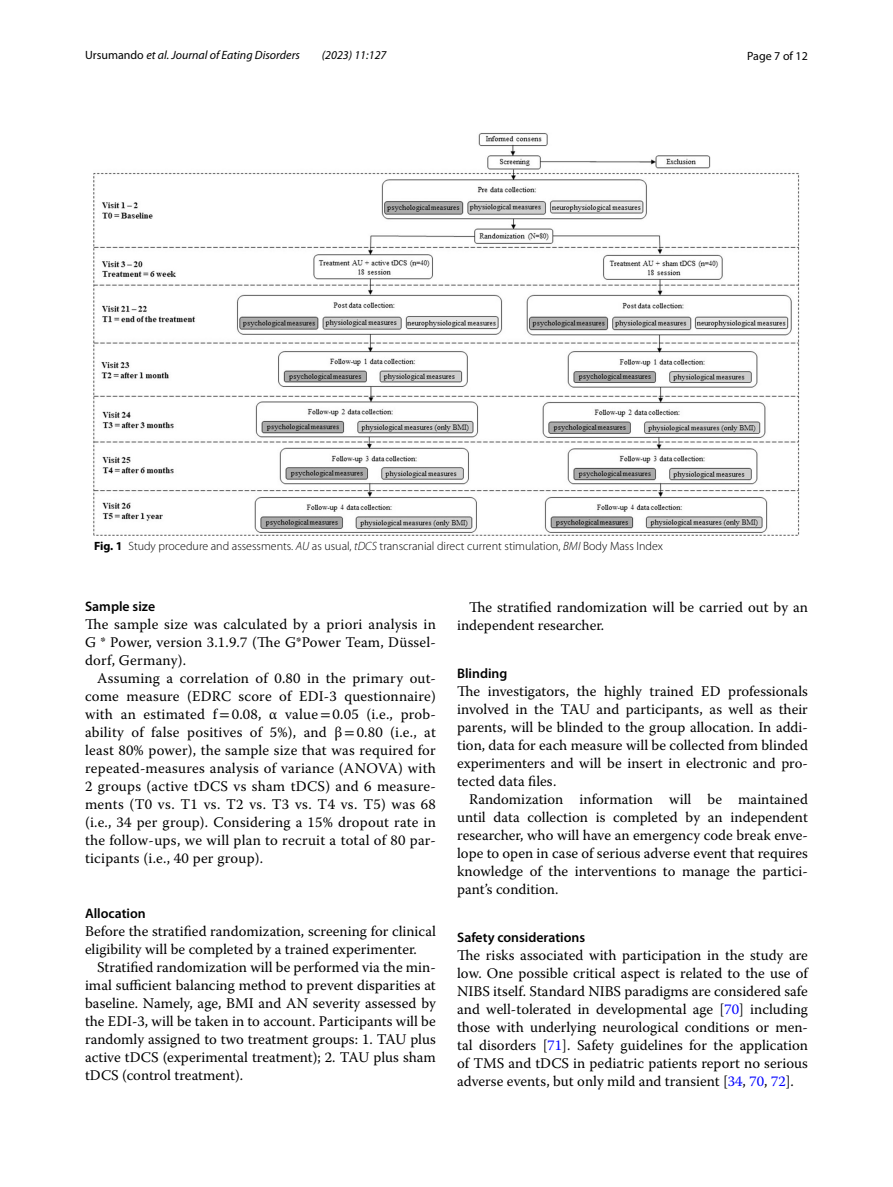
<style>
.page{position:relative;width:893px;height:1187px;background:#fff}
.page>*{position:absolute;margin:0;border:0;box-sizing:border-box;transform-origin:0 0}
.t1{font:14.7px/18px "Warnock Pro";color:#000;text-align:justify}
.t2{font:600 13.8px "Myriad Pro";color:#000}
.t3{font:300 12px "Myriad Pro";color:#000}
.t4{font:italic 12px "Myriad Pro";color:#000}
.t5{font:12px "Myriad Pro";color:#000}
.s1{font-style:normal}
.s2{font-weight:700}
.s3{font-style:italic}
.s4{font-family:"STIX"}
.s5{color:#00f}
</style>
<div class="page">
<img style="left:94px;top:133px;width:705px;height:402px">
<p class="t4" style="left:85px;top:48px;width:216px"><span class="s1">Ursumando</span> et al. Journal of Eating Disorders</p>
<p class="t4" style="left:322px;top:48px;width:66px">(2023) 11:127</p>
<p class="t5" style="left:747px;top:48px;width:62px">Page 7 of 12</p>
<p class="t3" style="left:94px;top:539px;width:571px"><span class="s2">Fig. 1</span> Study procedure and assessments. <span class="s3">AU</span> as usual, <span class="s3">tDCS</span> transcranial direct current stimulation, <span class="s3">BMI</span> Body Mass Index</p>
<p class="t2" style="left:85px;top:597px;width:72px">Sample size</p>
<p class="t1" style="left:85px;top:615px;width:352px">The sample size was calculated by a priori analysis in G * Power, version 3.1.9.7 (The G*Power Team, Düssel&shy;dorf, Germany).</p>
<p class="t1" style="left:85px;top:669px;width:352px;text-indent:12px">Assuming a correlation of 0.80 in the primary out&shy;come measure (EDRC score of EDI-3 questionnaire) with an estimated f<span class="s4">=</span>0.08, α value<span class="s4">=</span>0.05 (i.e., prob&shy;ability of false positives of 5%), and β<span class="s4">=</span>0.80 (i.e., at least 80% power), the sample size that was required for repeated-measures analysis of variance (ANOVA) with 2 groups (active tDCS vs sham tDCS) and 6 measure&shy;ments (T0 vs. T1 vs. T2 vs. T3 vs. T4 vs. T5) was 68 (i.e., 34 per group). Considering a 15% dropout rate in the follow-ups, we will plan to recruit a total of 80 par&shy;ticipants (i.e., 40 per group).</p>
<p class="t2" style="left:85px;top:904px;width:62px">Allocation</p>
<p class="t1" style="left:85px;top:921px;width:352px">Before the stratified randomization, screening for clinical eligibility will be completed by a trained experimenter.</p>
<p class="t1" style="left:85px;top:957px;width:352px;text-indent:12px">Stratified randomization will be performed via the min&shy;imal sufficient balancing method to prevent disparities at baseline. Namely, age, BMI and AN severity assessed by the EDI-3, will be taken in to account. Participants will be randomly assigned to two treatment groups: 1. TAU plus active tDCS (experimental treatment); 2. TAU plus sham tDCS (control treatment).</p>
<p class="t1" style="left:457px;top:597px;width:352px;text-indent:12px">The stratified randomization will be carried out by an independent researcher.</p>
<p class="t2" style="left:457px;top:664px;width:52px">Blinding</p>
<p class="t1" style="left:457px;top:681px;width:352px">The investigators, the highly trained ED professionals involved in the TAU and participants, as well as their parents, will be blinded to the group allocation. In addi&shy;tion, data for each measure will be collected from blinded experimenters and will be insert in electronic and pro&shy;tected data files.</p>
<p class="t1" style="left:457px;top:789px;width:352px;text-indent:12px">Randomization information will be maintained until data collection is completed by an independent researcher, who will have an emergency code break enve&shy;lope to open in case of serious adverse event that requires knowledge of the interventions to manage the partici&shy;pant’s condition.</p>
<p class="t2" style="left:457px;top:928px;width:130px">Safety considerations</p>
<p class="t1" style="left:457px;top:946px;width:352px">The risks associated with participation in the study are low. One possible critical aspect is related to the use of NIBS itself. Standard NIBS paradigms are considered safe and well-tolerated in developmental age [<span class="s5">70</span>] including those with underlying neurological conditions or men&shy;tal disorders [<span class="s5">71</span>]. Safety guidelines for the application of TMS and tDCS in pediatric patients report no serious adverse events, but only mild and transient [<span class="s5">34</span>, <span class="s5">70</span>, <span class="s5">72</span>].</p>
</div>
